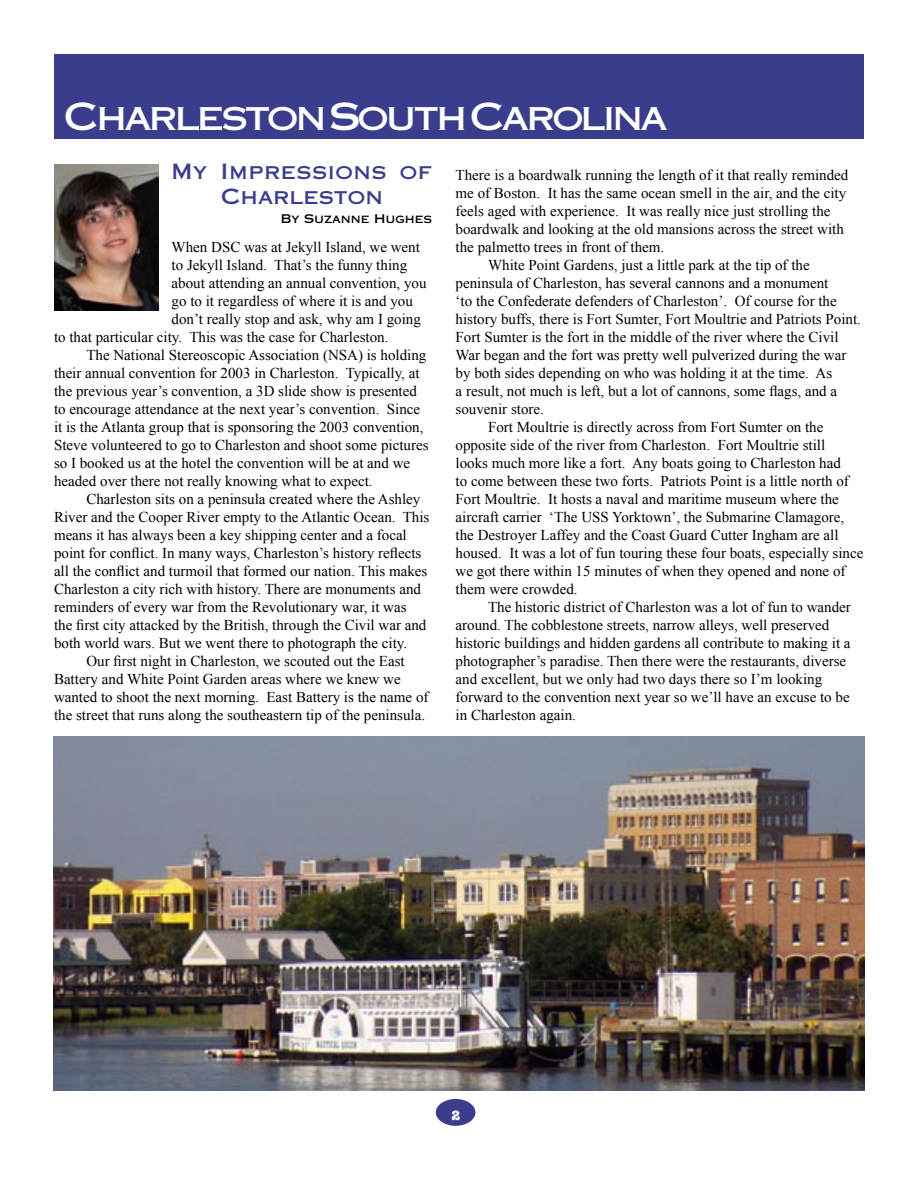
<style>
.page{position:relative;width:918px;height:1188px;background:#fff}
.page>*{position:absolute;margin:0;border:0;box-sizing:border-box;transform-origin:0 0}
.Subtitle_2_-_white{font:37.5px "Copperplate Thirty One AB";letter-spacing:-.08em;color:#fff}
.t1{font:21px/25.2px "Copperplate Thirty One AB";letter-spacing:.025em;color:#3a3d8c;text-align:center}
.TTStory{font:15px/18px "Times New Roman";color:#000}
.Page_No{font:700 13.5px "American Typewriter";color:#fff}
.t2{font:12px "Copperplate Thirty One AB";color:#000}
</style>
<div class="page">
<div style="left:54px;top:54px;width:810px;height:84px;background:#3a3d8c"></div>
<div style="left:436px;top:1099px;width:39px;height:27px;background:#3a3d8c;border-radius:50%"></div>
<img style="left:54px;top:164px;width:104px;height:147px">
<img style="left:54px;top:736px;width:811px;height:355px">
<p class="Subtitle_2_-_white" style="left:64px;top:94px;width:606px">Charleston South Carolina</p>
<p class="t1" style="left:172px;top:159px;width:262px">My Impressions of<br>Charleston</p>
<p class="t2" style="left:281px;top:211px;width:153px">By Suzanne Hughes</p>
<p class="TTStory" style="left:172px;top:238px;width:250px">When DSC was at Jekyll Island, we went</p>
<p class="TTStory" style="left:172px;top:256px;width:237px">to Jekyll Island. That’s the funny thing</p>
<p class="TTStory" style="left:172px;top:274px;width:256px">about attending an annual convention, you</p>
<p class="TTStory" style="left:172px;top:292px;width:243px">go to it regardless of where it is and you</p>
<p class="TTStory" style="left:172px;top:310px;width:251px">don’t really stop and ask, why am I going</p>
<p class="TTStory" style="left:54px;top:328px;width:336px">to that particular city. This was the case for Charleston.</p>
<p class="TTStory" style="left:54px;top:346px;width:376px;text-indent:32px">The National Stereoscopic Association (NSA) is holding their annual convention for 2003 in Charleston. Typically, at the previous year’s convention, a 3D slide show is presented to encourage attendance at the next year’s convention. Since it is the Atlanta group that is sponsoring the 2003 convention, Steve volunteered to go to Charleston and shoot some pictures so I booked us at the hotel the convention will be at and we headed over there not really knowing what to expect.</p>
<p class="TTStory" style="left:54px;top:490px;width:377px;text-indent:32px">Charleston sits on a peninsula created where the Ashley River and the Cooper River empty to the Atlantic Ocean. This means it has always been a key shipping center and a focal point for conflict. In many ways, Charleston’s history reflects all the conflict and turmoil that formed our nation. This makes Charleston a city rich with history. There are monuments and reminders of every war from the Revolutionary war, it was<br>the first city attacked by the British, through the Civil war and both world wars. But we went there to photograph the city.</p>
<p class="TTStory" style="left:54px;top:652px;width:376px;text-indent:32px">Our first night in Charleston, we scouted out the East Battery and White Point Garden areas where we knew we wanted to shoot the next morning. East Battery is the name of the street that runs along the southeastern tip of the peninsula.</p>
<p class="TTStory" style="left:456px;top:166px;width:394px">There is a boardwalk running the length of it that really reminded me of Boston. It has the same ocean smell in the air, and the city feels aged with experience. It was really nice just strolling the boardwalk and looking at the old mansions across the street with the palmetto trees in front of them.</p>
<p class="TTStory" style="left:456px;top:256px;width:407px;text-indent:32px">White Point Gardens, just a little park at the tip of the peninsula of Charleston, has several cannons and a monument<br>‘to the Confederate defenders of Charleston’. Of course for the history buffs, there is Fort Sumter, Fort Moultrie and Patriots Point.<br>Fort Sumter is the fort in the middle of the river where the Civil War began and the fort was pretty well pulverized during the war by both sides depending on who was holding it at the time. As<br>a result, not much is left, but a lot of cannons, some flags, and a souvenir store.</p>
<p class="TTStory" style="left:456px;top:418px;width:409px;text-indent:32px">Fort Moultrie is directly across from Fort Sumter on the opposite side of the river from Charleston. Fort Moultrie still<br>looks much more like a fort. Any boats going to Charleston had<br>to come between these two forts. Patriots Point is a little north of Fort Moultrie. It hosts a naval and maritime museum where the aircraft carrier ‘The USS Yorktown’, the Submarine Clamagore, the Destroyer Laffey and the Coast Guard Cutter Ingham are all housed. It was a lot of fun touring these four boats, especially since we got there within 15 minutes of when they opened and none of them were crowded.</p>
<p class="TTStory" style="left:456px;top:598px;width:397px;text-indent:32px">The historic district of Charleston was a lot of fun to wander around. The cobblestone streets, narrow alleys, well preserved historic buildings and hidden gardens all contribute to making it a photographer’s paradise. Then there were the restaurants, diverse and excellent, but we only had two days there so I’m looking forward to the convention next year so we’ll have an excuse to be in Charleston again.</p>
<p class="Page_No" style="left:451px;top:1107px;width:10px">2</p>
</div>
